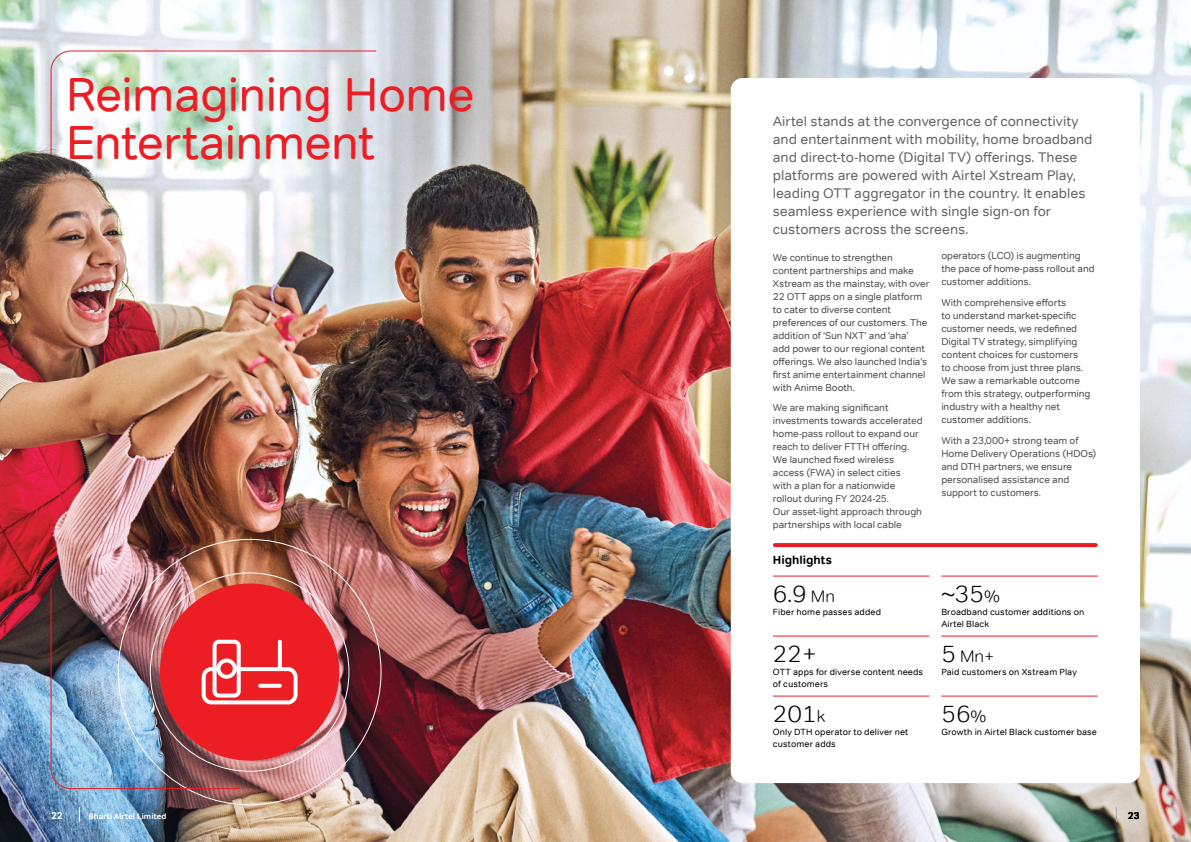
<style>
.page{position:relative;width:1191px;height:842px;background:#fff}
.page>*{position:absolute;margin:0;border:0;box-sizing:border-box;transform-origin:0 0}
.t1{font:48px/48px "Tondo";letter-spacing:-.015em;color:#ed1d24}
.t2{font:300 24px "Tondo";color:#000}
.t3{font:300 16.8px "Tondo";color:#000}
.t4{font:14px/18px "Tondo";letter-spacing:-.005em;color:#636466}
.t5{font:700 12px "Tondo";color:#000}
.t6{font:10px/13px "Tondo";letter-spacing:-.01em;color:#4d4d4f}
.t7{font:700 10px "Tondo";color:#fff}
.t8{font:700 10px "Tondo";color:#000}
.t9{font:9px/12px "Tondo";letter-spacing:.01em;color:#000}
.t10{font:700 8px "Tondo";letter-spacing:.01em;color:#fff}
.s1{font-size:16.8px}
.s2{font-size:24px}
</style>
<div class="page">
<img style="left:0;top:0;width:1191px;height:842px">
<svg style="left:50px;top:50px;width:327px;height:105px"></svg>
<div style="left:160px;top:583px;width:179px;height:178px;background:#ed1d24;border-radius:50%"></div>
<img style="left:50px;top:587px;width:249px;height:203px">
<div style="left:731px;top:78px;width:409px;height:705px;background:#fff;border-radius:12px"></div>
<hr style="left:773px;top:576px;width:156px;height:1px;background:#ed1d24">
<hr style="left:773px;top:636px;width:156px;height:1px;background:#ed1d24">
<hr style="left:773px;top:696px;width:156px;height:1px;background:#ed1d24">
<hr style="left:941px;top:576px;width:156px;height:1px;background:#ed1d24">
<hr style="left:941px;top:636px;width:156px;height:1px;background:#ed1d24">
<svg style="left:775px;top:543px;width:320px;height:4px"></svg>
<hr style="left:941px;top:696px;width:156px;height:1px;background:#ed1d24">
<svg style="left:1116px;top:807px;width:1px;height:15px"></svg>
<svg style="left:79px;top:807px;width:1px;height:15px"></svg>
<h1 class="t1" style="left:66px;top:71px;width:410px">Reimagining Home<br>Entertainment</h1>
<p class="t4" style="left:773px;top:112px;width:321px">Airtel stands at the convergence of connectivity and entertainment with mobility, home broadband and direct-to-home (Digital TV) offerings. These platforms are powered with Airtel Xstream Play, leading OTT aggregator in the country. It enables seamless experience with single sign-on for customers across the screens.</p>
<p class="t6" style="left:773px;top:251px;width:158px">We continue to strengthen content partnerships and make<br>Xstream as the mainstay, with over<br>22 OTT apps on a single platform to cater to diverse content preferences of our customers. The addition of ‘Sun NXT’ and ‘aha’<br>add power to our regional content offerings. We also launched India’s first anime entertainment channel with Anime Booth.</p>
<p class="t6" style="left:773px;top:401px;width:151px">We are making significant investments towards accelerated home-pass rollout to expand our reach to deliver FTTH offering.<br>We launched fixed wireless access (FWA) in select cities<br>with a plan for a nationwide rollout during FY 2024-25.<br>Our asset-light approach through partnerships with local cable</p>
<p class="t5" style="left:773px;top:552px;width:61px">Highlights</p>
<h2 class="t2" style="left:773px;top:579px;width:64px">6.9 <span class="s1">Mn</span></h2>
<p class="t9" style="left:773px;top:606px;width:110px">Fiber home passes added</p>
<h2 class="t2" style="left:773px;top:639px;width:45px">22+</h2>
<p class="t9" style="left:773px;top:666px;width:152px">OTT apps for diverse content needs of customers</p>
<h2 class="t2" style="left:773px;top:699px;width:54px">201<span class="s1">k</span></h2>
<p class="t9" style="left:773px;top:726px;width:137px">Only DTH operator to deliver net customer adds</p>
<p class="t6" style="left:941px;top:249px;width:155px">operators (LCO) is augmenting the pace of home-pass rollout and customer additions.</p>
<p class="t6" style="left:941px;top:296px;width:151px">With comprehensive efforts<br>to understand market-specific customer needs, we redefined<br>Digital TV strategy, simplifying content choices for customers<br>to choose from just three plans.<br>We saw a remarkable outcome from this strategy, outperforming industry with a healthy net customer additions.</p>
<p class="t6" style="left:941px;top:434px;width:156px">With a 23,000+ strong team of<br>Home Delivery Operations (HDOs) and DTH partners, we ensure personalised assistance and support to customers.</p>
<h2 class="t2" style="left:941px;top:579px;width:60px">~35<span class="s1">%</span></h2>
<p class="t9" style="left:941px;top:606px;width:145px">Broadband customer additions on<br>Airtel Black</p>
<h3 class="t3" style="left:941px;top:646px;width:55px"><span class="s2">5</span> Mn+</h3>
<p class="t9" style="left:941px;top:666px;width:137px">Paid customers on Xstream Play</p>
<h2 class="t2" style="left:941px;top:699px;width:47px">56<span class="s1">%</span></h2>
<p class="t9" style="left:941px;top:726px;width:157px">Growth in Airtel Black customer base</p>
<p class="t7" style="left:51px;top:809px;width:14px">22</p>
<p class="t10" style="left:88px;top:811px;width:80px">Bharti Airtel Limited</p>
<p class="t8" style="left:1127px;top:809px;width:14px">23</p>
</div>
